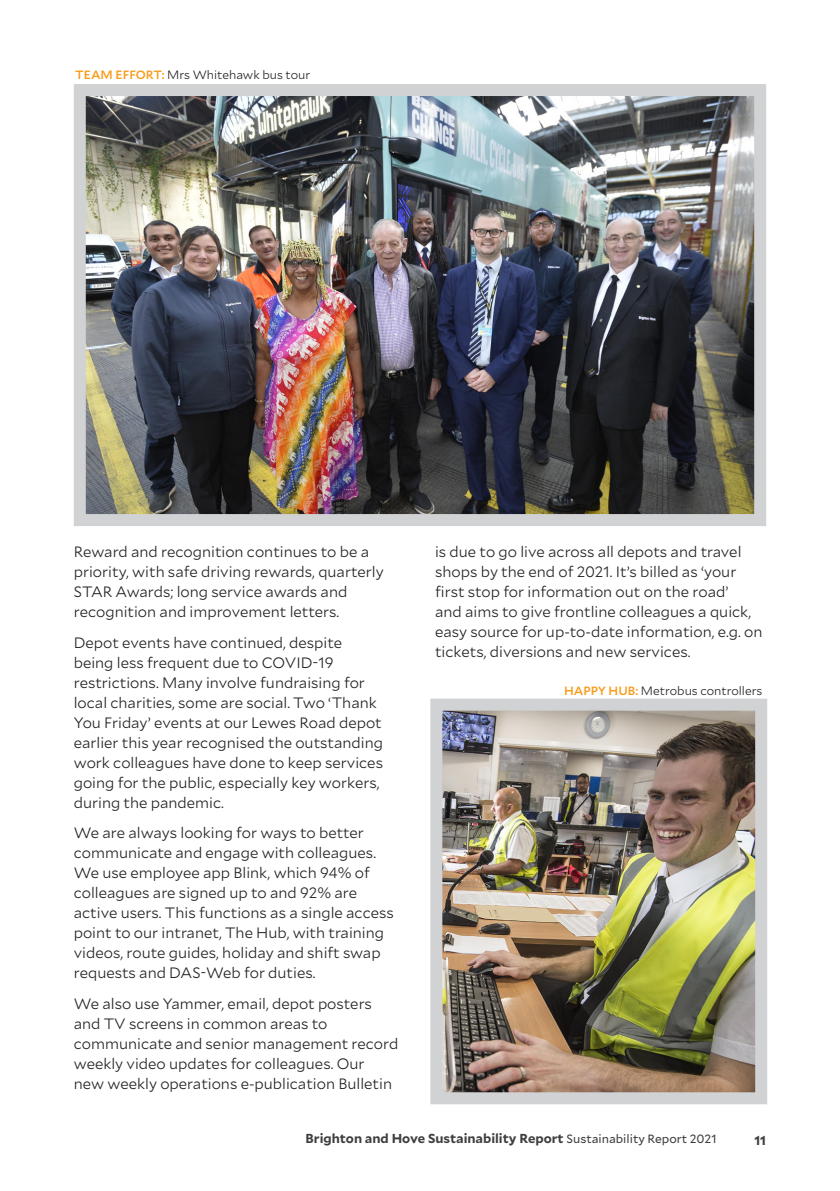
<style>
.page{position:relative;width:840px;height:1191px;background:#fff}
.page>*{position:absolute;margin:0;border:0;box-sizing:border-box;transform-origin:0 0}
.t1{font:300 15px/20px "Mallory";color:#231f20}
.t2{font:700 13px "Mallory";color:#3e3e3f}
.t3{font:300 12px "Mallory";color:#231f20}
.s1{font-weight:500;color:#f89c1c}
.s2{font-weight:400;font-size:12px}
</style>
<div class="page">
<img style="left:87px;top:97px;width:665px;height:416px">
<div style="left:74px;top:84px;width:691px;height:442px;border:12px solid #d1d2d4"></div>
<img style="left:443px;top:711px;width:310px;height:380px">
<div style="left:430px;top:698px;width:336px;height:406px;border:12px solid #d1d2d4"></div>
<p class="t3" style="left:75px;top:66px;width:236px"><span class="s1">TEAM EFFORT:</span> Mrs Whitehawk bus tour</p>
<p class="t1" style="left:74px;top:541px;width:311px">Reward and recognition continues to be a priority, with safe driving rewards, quarterly STAR Awards; long service awards and recognition and improvement letters.</p>
<p class="t1" style="left:74px;top:631px;width:310px">Depot events have continued, despite being less frequent due to COVID-19 restrictions. Many involve fundraising for local charities, some are social. Two ‘Thank You Friday’ events at our Lewes Road depot earlier this year recognised the outstanding work colleagues have done to keep services going for the public, especially key workers, during the pandemic.</p>
<p class="t1" style="left:74px;top:822px;width:321px">We are always looking for ways to better communicate and engage with colleagues.<br>We use employee app Blink, which 94% of colleagues are signed up to and 92% are active users. This functions as a single access point to our intranet, The Hub, with training videos, route guides, holiday and shift swap requests and DAS-Web for duties.</p>
<p class="t1" style="left:74px;top:992px;width:326px">We also use Yammer, email, depot posters and TV screens in common areas to communicate and senior management record weekly video updates for colleagues. Our new weekly operations e-publication Bulletin</p>
<p class="t1" style="left:435px;top:541px;width:329px">is due to go live across all depots and travel shops by the end of 2021. It’s billed as ‘your first stop for information out on the road’<br>and aims to give frontline colleagues a quick, easy source for up-to-date information, e.g. on tickets, diversions and new services.</p>
<p class="t3" style="left:563px;top:682px;width:200px"><span class="s1">HAPPY HUB:</span> Metrobus controllers</p>
<p class="t2" style="left:305px;top:1129px;width:412px">Brighton and Hove Sustainability Report <span class="s2">Sustainability Report 2021</span></p>
<p class="t2" style="left:754px;top:1130px;width:13px">11</p>
</div>
